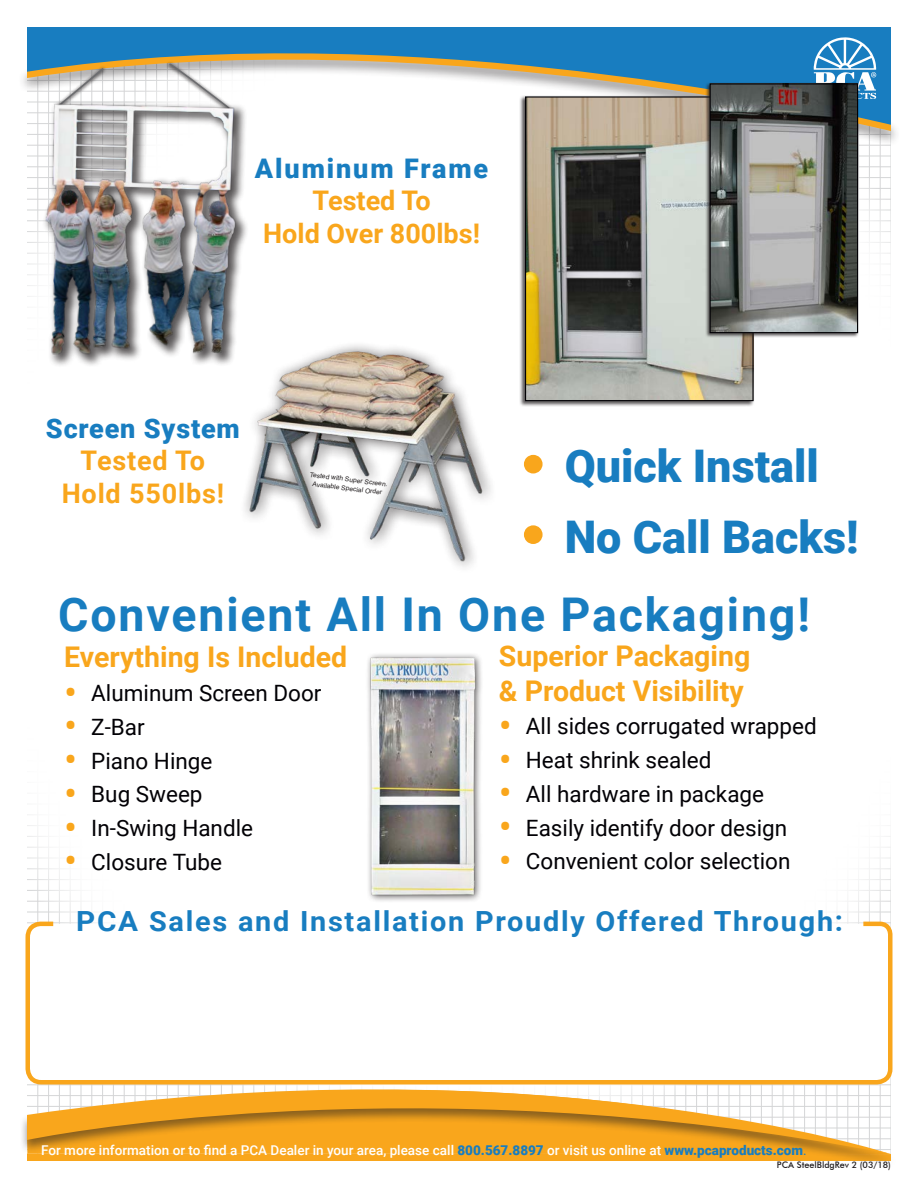
<style>
.page{position:relative;width:918px;height:1188px;background:#fff}
.page>*{position:absolute;margin:0;border:0;box-sizing:border-box;transform-origin:0 0}
.t1{font:700 46.5px "Roboto";letter-spacing:.04em;color:#187dc0}
.t2{font:900 45px "Roboto";color:#187dc0}
.t3{font:700 28.5px "Roboto";color:#f9a61c}
.t4{font:700 27.75px "Roboto";letter-spacing:.06em;color:#187dc0;scale:1.07 1}
.t5{font:700 27px "Roboto";color:#f9a61c}
.t6{font:700 27px "Roboto";letter-spacing:.03em;color:#f9a61c}
.t7{font:900 27px "Roboto";letter-spacing:.055em;color:#187dc0}
.t8{font:900 27px "Roboto";letter-spacing:.03em;color:#187dc0}
.t9{font:22.5px "Roboto";color:#020105}
.t10{font:500 13.5px "Roboto";color:#fff}
.t11{font:500 9px "Futura BT";color:#231f20}
.t12{font:6.75px "Arial";color:#231f20}
.s1{font-family:"Futura BT";font-weight:500;font-stretch:condensed;font-size:64.35px;color:#f9a61c}
.s2{font-size:39px;color:#f9a61c}
.s3{font-weight:900;color:#187dc0}
.s4{font-weight:400;color:#187dc0}
</style>
<div class="page">
<div style="left:17px;top:49px;width:883px;height:98px;background:#231f20;opacity:.5"></div>
<svg style="left:27px;top:27px;width:864px;height:98px;fill:#187dc0"></svg>
<svg style="left:814px;top:37px;width:62px;height:62px"></svg>
<div style="left:19px;top:1088px;width:878px;height:80px;background:#231f20;opacity:.52"></div>
<svg style="left:27px;top:1087px;width:864px;height:67px;fill:#f9a61c"></svg>
<div style="left:365px;top:652px;width:118px;height:252px;background:#231f20;opacity:.75"></div>
<img style="left:366px;top:655px;width:114px;height:243px">
<div style="left:165px;top:61px;width:68px;height:53px;background:#231f20;opacity:.75"></div>
<svg style="left:167px;top:62px;width:64px;height:36px"></svg>
<div style="left:54px;top:65px;width:54px;height:47px;background:#231f20;opacity:.75"></div>
<svg style="left:56px;top:66px;width:49px;height:32px"></svg>
<div style="left:41px;top:100px;width:208px;height:268px;background:#231f20;opacity:.75"></div>
<img style="left:41px;top:98px;width:205px;height:263px">
<div style="left:519px;top:96px;width:236px;height:311px;background:#231f20;opacity:.75"></div>
<img style="left:527px;top:98px;width:225px;height:301px">
<div style="left:525px;top:96px;width:229px;height:305px;border:1px solid #020105"></div>
<div style="left:705px;top:82px;width:154px;height:256px;background:#231f20;opacity:.75"></div>
<img style="left:712px;top:85px;width:144px;height:246px">
<div style="left:710px;top:83px;width:148px;height:250px;border:1px solid #020105"></div>
<div style="left:240px;top:341px;width:257px;height:233px;background:#fff"></div>
<img style="left:243px;top:340px;width:246px;height:224px">
<svg style="left:25px;top:919px;width:868px;height:168px"></svg>
<p class="t7" style="left:255px;top:150px;width:235px">Aluminum Frame</p>
<p class="t5" style="left:313px;top:182px;width:120px">Tested To</p>
<p class="t5" style="left:263px;top:214px;width:218px">Hold Over 800lbs!</p>
<p class="t8" style="left:46px;top:410px;width:195px">Screen System</p>
<p class="t6" style="left:81px;top:442px;width:126px">Tested To</p>
<p class="t6" style="left:62px;top:474px;width:164px">Hold 550lbs!</p>
<p class="t12" style="left:310px;top:470px;width:80px;rotate:7deg">Tested with Super Screen.</p>
<p class="t12" style="left:313px;top:479px;width:72px;rotate:7deg">Available Special Order</p>
<p class="t2" style="left:514px;top:435px;width:306px"><span class="s1">•</span> Quick Install</p>
<p class="t2" style="left:514px;top:505px;width:346px"><span class="s1">•</span> No Call Backs!</p>
<p class="t1" style="left:58px;top:582px;width:753px">Convenient All In One Packaging!</p>
<p class="t3" style="left:64px;top:637px;width:284px">Everything Is Included</p>
<p class="t9" style="left:64px;top:677px;width:259px"><span class="s2">•</span> Aluminum Screen Door</p>
<p class="t9" style="left:64px;top:711px;width:82px"><span class="s2">•</span> Z-Bar</p>
<p class="t9" style="left:64px;top:745px;width:150px"><span class="s2">•</span> Piano Hinge</p>
<p class="t9" style="left:64px;top:779px;width:140px"><span class="s2">•</span> Bug Sweep</p>
<p class="t9" style="left:64px;top:812px;width:190px"><span class="s2">•</span> In-Swing Handle</p>
<p class="t9" style="left:64px;top:846px;width:159px"><span class="s2">•</span> Closure Tube</p>
<p class="t3" style="left:499px;top:636px;width:253px">Superior Packaging</p>
<p class="t3" style="left:499px;top:670px;width:246px">&amp; Product Visibility</p>
<p class="t9" style="left:499px;top:711px;width:319px"><span class="s2">•</span> All sides corrugated wrapped</p>
<p class="t9" style="left:499px;top:744px;width:214px"><span class="s2">•</span> Heat shrink sealed</p>
<p class="t9" style="left:499px;top:778px;width:267px"><span class="s2">•</span> All hardware in package</p>
<p class="t9" style="left:499px;top:812px;width:290px"><span class="s2">•</span> Easily identify door design</p>
<p class="t9" style="left:499px;top:846px;width:293px"><span class="s2">•</span> Convenient color selection</p>
<p class="t4" style="left:76px;top:902px;width:718px">PCA Sales and Installation Proudly Offered Through:</p>
<p class="t10" style="left:41px;top:1141px;width:767px">For more information or to find a PCA Dealer in your area, please call <span class="s3">800.567.8897</span> or visit us online at <span class="s3">www.pcaproducts.com</span><span class="s4">.</span></p>
<p class="t11" style="left:777px;top:1159px;width:116px">PCA SteelBldgRev 2 (03/18)</p>
</div>
